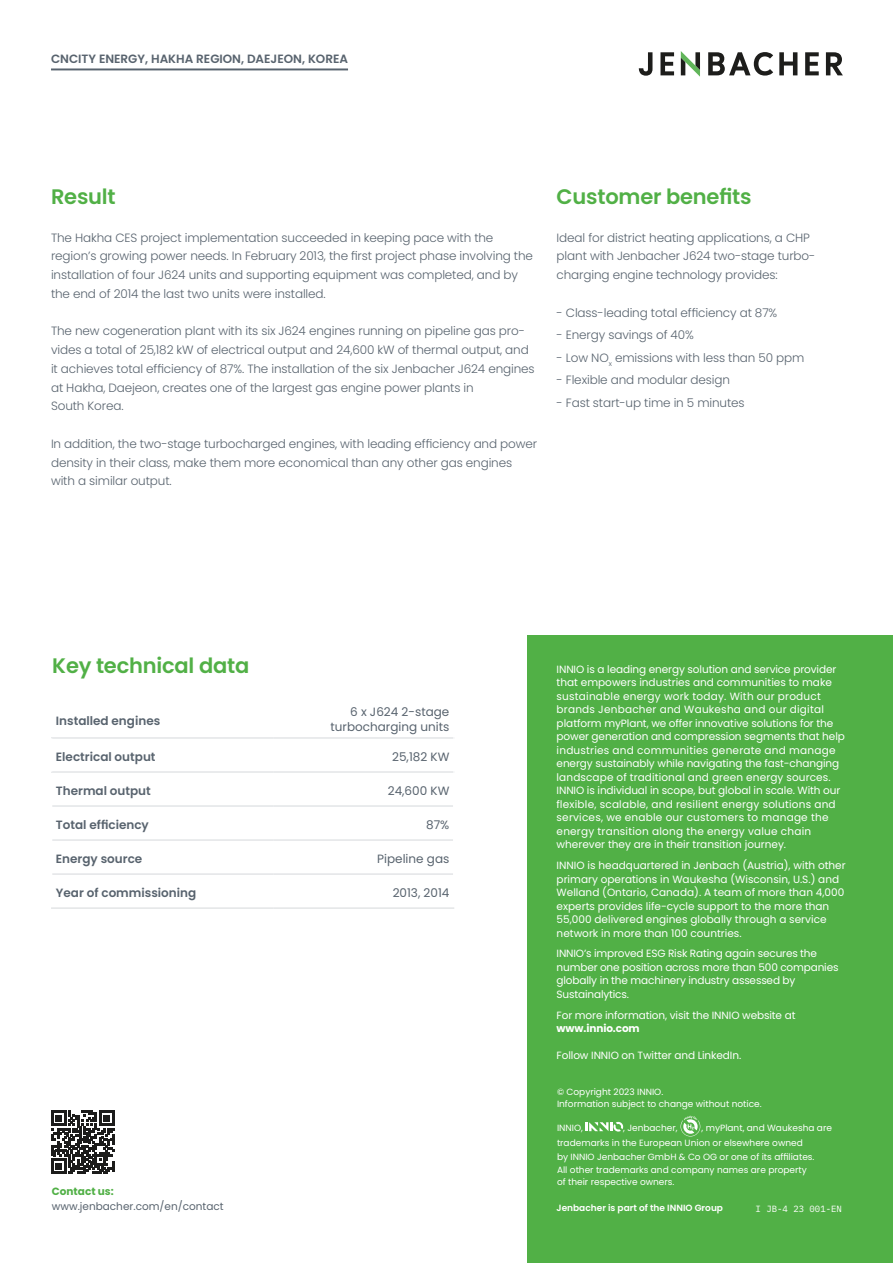
<style>
.page{position:relative;width:893px;height:1263px;background:#fff}
.page>*{position:absolute;margin:0;border:0;box-sizing:border-box;transform-origin:0 0}
.t1{font:600 21px "Poppins";letter-spacing:-.01em;color:#51b046}
.t2{font:300 12px/18.8px "Poppins";letter-spacing:-.01em;color:#58636e}
.t3{font:600 12px "Poppins";color:#58636e}
.t4{font:12px/15px "Poppins";color:#58636e;text-align:right}
.t5{font:10.5px/13.5px "Poppins";color:#fff}
.t6{font:10.5px "Poppins";color:#58636e}
.t7{font:700 10.5px "Poppins";letter-spacing:-.01em;color:#fff}
.t8{font:700 10.5px "Poppins";color:#51b046}
.t9{font:9px/14.2px "Poppins";color:#fff}
.t10{font:600 9px "Poppins";color:#fff}
.t11{font:9px "IBM Plex Mono";color:#fff}
</style>
<div class="page">
<svg style="left:708px;top:52px;width:65px;height:24px"></svg>
<svg style="left:779px;top:52px;width:18px;height:23px"></svg>
<svg style="left:805px;top:52px;width:14px;height:23px"></svg>
<svg style="left:826px;top:52px;width:17px;height:23px"></svg>
<svg style="left:660px;top:52px;width:14px;height:23px"></svg>
<svg style="left:639px;top:52px;width:13px;height:24px"></svg>
<svg style="left:681px;top:51px;width:19px;height:26px"></svg>
<hr style="left:51px;top:68px;width:297px;height:2px;background:#58636e">
<div style="left:527px;top:635px;width:366px;height:628px;background:#51b046"></div>
<hr style="left:51px;top:738px;width:223px;height:1px;background:#d5d8db">
<hr style="left:274px;top:738px;width:180px;height:1px;background:#d5d8db">
<hr style="left:51px;top:772px;width:223px;height:1px;background:#d5d8db">
<hr style="left:274px;top:772px;width:180px;height:1px;background:#d5d8db">
<hr style="left:52px;top:806px;width:222px;height:1px;background:#d5d8db">
<hr style="left:52px;top:840px;width:222px;height:1px;background:#d5d8db">
<hr style="left:274px;top:806px;width:179px;height:1px;background:#d5d8db">
<hr style="left:274px;top:840px;width:179px;height:1px;background:#d5d8db">
<hr style="left:453px;top:772px;width:1px;height:34px;background:#fff">
<hr style="left:52px;top:874px;width:222px;height:1px;background:#d5d8db">
<hr style="left:51px;top:908px;width:223px;height:1px;background:#d5d8db">
<hr style="left:274px;top:874px;width:179px;height:1px;background:#d5d8db">
<hr style="left:274px;top:908px;width:180px;height:1px;background:#d5d8db">
<hr style="left:51px;top:738px;width:1px;height:34px;background:#fff">
<hr style="left:453px;top:738px;width:1px;height:34px;background:#fff">
<svg style="left:585px;top:1122px;width:38px;height:9px"></svg>
<svg style="left:681px;top:1116px;width:19px;height:20px"></svg>
<svg style="left:51px;top:1110px;width:63px;height:64px"></svg>
<p class="t3" style="left:51px;top:52px;width:298px">CNCITY ENERGY, HAKHA REGION, DAEJEON, KOREA</p>
<h1 class="t1" style="left:51px;top:184px;width:66px">Result</h1>
<p class="t2" style="left:51px;top:228px;width:484px">The Hakha CES project implementation succeeded in keeping pace with the region’s growing power needs. In February 2013, the first project phase involving the installation of four J624 units and supporting equipment was completed, and by the end of 2014 the last two units were installed.</p>
<p class="t2" style="left:51px;top:322px;width:485px">The new cogeneration plant with its six J624 engines running on pipeline gas pro&shy;vides a total of 25,182 kW of electrical output and 24,600 kW of thermal output, and it achieves total efficiency of 87%. The installation of the six Jenbacher J624 engines at Hakha, Daejeon, creates one of the largest gas engine power plants in<br>South Korea.</p>
<p class="t2" style="left:51px;top:434px;width:488px">In addition, the two-stage turbocharged engines, with leading efficiency and power density in their class, make them more economical than any other gas engines with a similar output.</p>
<h1 class="t1" style="left:557px;top:184px;width:197px">Customer benefits</h1>
<p class="t2" style="left:557px;top:228px;width:260px">Ideal for district heating applications, a CHP plant with Jenbacher J624 two-stage turbo&shy;charging engine technology provides:</p>
<p class="t2" style="left:557px;top:303px;width:222px">- Class-leading total efficiency at 87%</p>
<p class="t2" style="left:557px;top:325px;width:139px">- Energy savings of 40%</p>
<p class="t2" style="left:557px;top:348px;width:249px">- Low NO<sub>x</sub> emissions with less than 50 ppm</p>
<p class="t2" style="left:557px;top:370px;width:175px">- Flexible and modular design</p>
<p class="t2" style="left:557px;top:393px;width:190px">- Fast start-up time in 5 minutes</p>
<h1 class="t1" style="left:52px;top:654px;width:198px">Key technical data</h1>
<p class="t3" style="left:56px;top:714px;width:106px">Installed engines</p>
<p class="t4" style="left:331px;top:704px;width:120px">6 x J624 2-stage turbocharging units</p>
<p class="t3" style="left:56px;top:750px;width:101px">Electrical output</p>
<p class="t4" style="left:392px;top:750px;width:59px">25,182 KW</p>
<p class="t3" style="left:56px;top:784px;width:96px">Thermal output</p>
<p class="t4" style="left:388px;top:784px;width:63px">24,600 KW</p>
<p class="t3" style="left:56px;top:818px;width:94px">Total efficiency</p>
<p class="t4" style="left:426px;top:818px;width:25px">87%</p>
<p class="t3" style="left:56px;top:852px;width:88px">Energy source</p>
<p class="t4" style="left:377px;top:852px;width:74px">Pipeline gas</p>
<p class="t3" style="left:56px;top:886px;width:142px">Year of commissioning</p>
<p class="t4" style="left:393px;top:886px;width:58px">2013, 2014</p>
<p class="t8" style="left:52px;top:1185px;width:63px">Contact us:</p>
<p class="t6" style="left:52px;top:1200px;width:173px">www.jenbacher.com/en/contact</p>
<p class="t5" style="left:557px;top:662px;width:290px">INNIO is a leading energy solution and service provider that empowers industries and communities to make sustainable energy work today. With our product brands Jenbacher and Waukesha and our digital platform myPlant, we offer innovative solutions for the power generation and compression segments that help industries and communities generate and manage energy sustainably while navigating the fast-changing landscape of traditional and green energy sources.<br>INNIO is individual in scope, but global in scale. With our flexible, scalable, and resilient energy solutions and services, we enable our customers to manage the energy transition along the energy value chain wherever they are in their transition journey.</p>
<p class="t5" style="left:557px;top:859px;width:291px">INNIO is headquartered in Jenbach (Austria), with other primary operations in Waukesha (Wisconsin, U.S.) and Welland (Ontario, Canada). A team of more than 4,000 experts provides life-cycle support to the more than 55,000 delivered engines globally through a service network in more than 100 countries.</p>
<p class="t5" style="left:557px;top:947px;width:283px">INNIO’s improved ESG Risk Rating again secures the number one position across more than 500 companies globally in the machinery industry assessed by Sustainalytics.</p>
<p class="t5" style="left:557px;top:1008px;width:240px">For more information, visit the INNIO website at</p>
<p class="t7" style="left:557px;top:1022px;width:85px">www.innio.com</p>
<p class="t5" style="left:557px;top:1049px;width:186px">Follow INNIO on Twitter and LinkedIn.</p>
<p class="t9" style="left:557px;top:1086px;width:206px;line-height:12px">© Copyright 2023 INNIO.<br>Information subject to change without notice.</p>
<p class="t9" style="left:557px;top:1121px;width:27px">INNIO,</p>
<p class="t9" style="left:623px;top:1121px;width:56px">, Jenbacher,</p>
<p class="t9" style="left:557px;top:1121px;width:276px;text-indent:144px">, myPlant, and Waukesha are trademarks in the European Union or elsewhere owned<br>by INNIO Jenbacher GmbH &amp; Co OG or one of its affiliates.</p>
<p class="t9" style="left:557px;top:1163px;width:251px;line-height:12.8px">All other trademarks and company names are property of their respective owners.</p>
<p class="t10" style="left:557px;top:1203px;width:168px">Jenbacher is part of the INNIO Group</p>
<p class="t11" style="left:755px;top:1202px;width:88px">I JB-4 23 001-EN</p>
</div>
